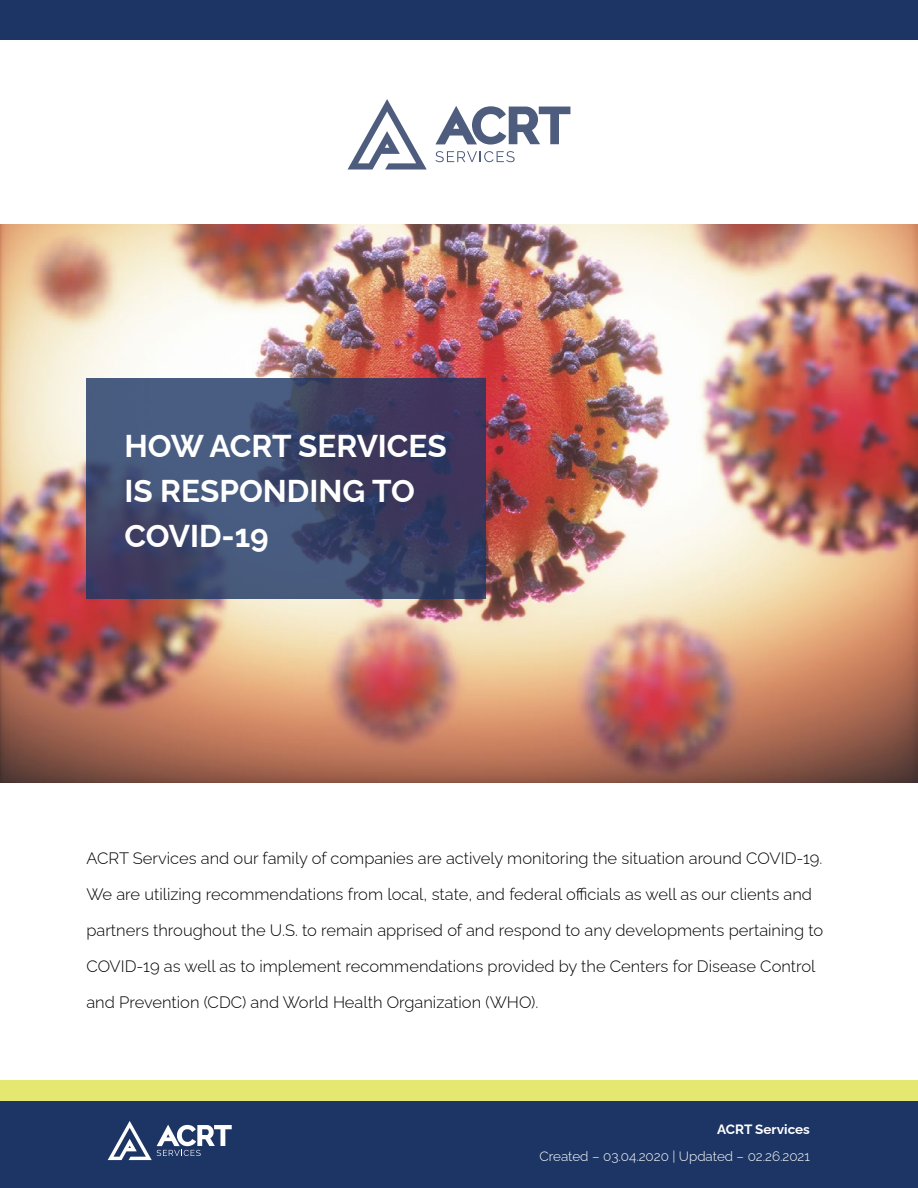
<style>
.page{position:relative;width:918px;height:1188px;background:#fff}
.page>*{position:absolute;margin:0;border:0;box-sizing:border-box;transform-origin:0 0}
.t1{font:700 31.5px/45px "Raleway";color:#fff}
.t2{font:300 16.5px/36px "Raleway";color:#000}
.t3{font:300 13.5px "Raleway";color:#fff}
.t4{font:700 13.5px "Raleway";color:#fff}
</style>
<div class="page">
<div style="left:0;top:1100px;width:918px;height:88px;background:#1c3564"></div>
<svg style="left:108px;top:1121px;width:124px;height:39px"></svg>
<div style="left:0;top:1080px;width:918px;height:20px;background:#e4e871"></div>
<img style="left:0;top:225px;width:918px;height:558px">
<svg style="left:86px;top:378px;width:400px;height:220px;background:#3f476c"></svg>
<div style="left:0;top:0;width:918px;height:39px;background:#1c3564"></div>
<svg style="left:348px;top:99px;width:79px;height:71px"></svg>
<svg style="left:435px;top:106px;width:135px;height:39px"></svg>
<svg style="left:435px;top:151px;width:80px;height:11px"></svg>
<h1 class="t1" style="left:124px;top:420px;width:324px">HOW ACRT SERVICES<br>IS RESPONDING TO<br>COVID‑19</h1>
<p class="t2" style="left:86px;top:838px;width:738px">ACRT Services and our family of companies are actively monitoring the situation around COVID‑19.<br>We are utilizing recommendations from local, state, and federal officials as well as our clients and partners throughout the U.S. to remain apprised of and respond to any developments pertaining to COVID‑19 as well as to implement recommendations provided by the Centers for Disease Control and Prevention (CDC) and World Health Organization (WHO).</p>
<p class="t4" style="left:717px;top:1118px;width:94px">ACRT Services</p>
<p class="t3" style="left:540px;top:1145px;width:272px">Created – 03.04.2020 | Updated – 02.26.2021</p>
</div>
